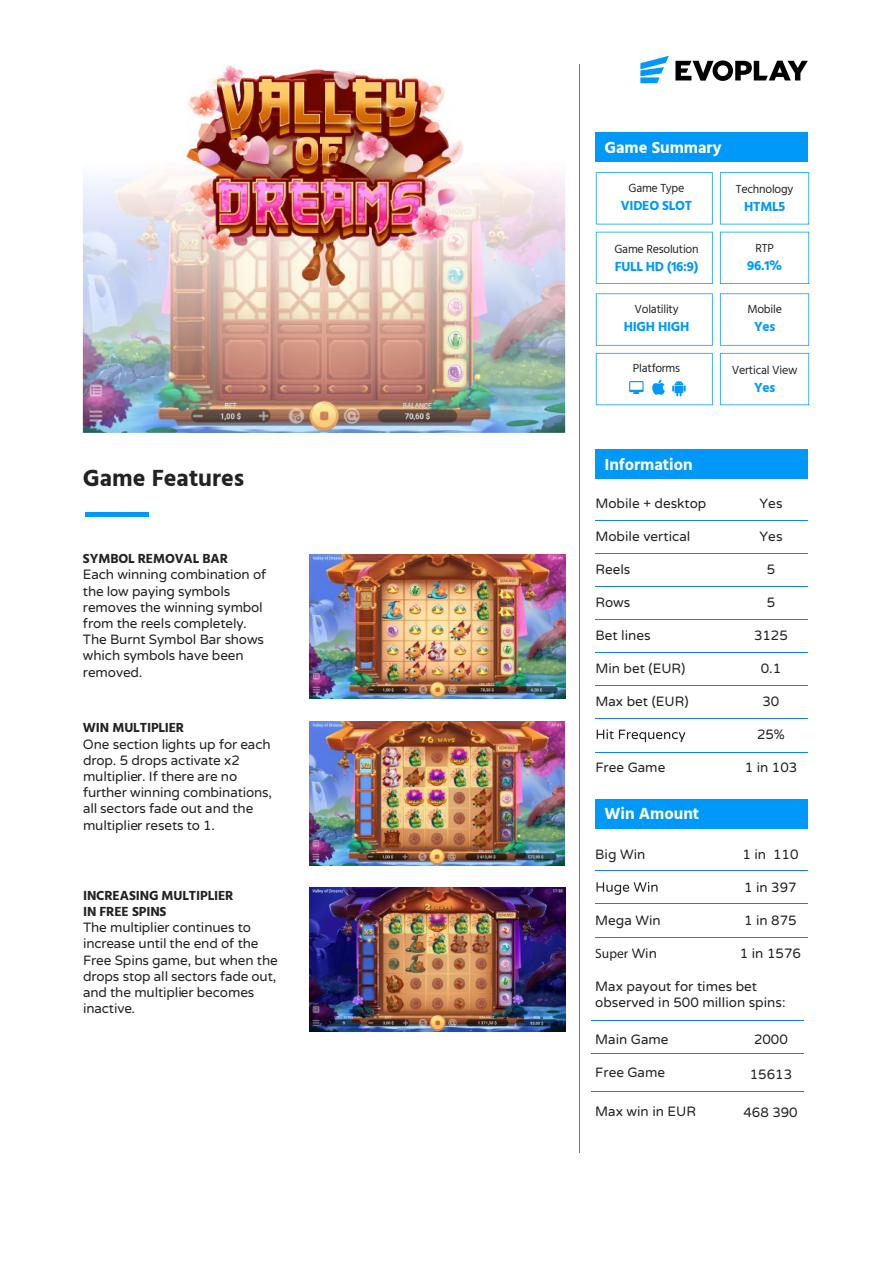
<style>
.page{position:relative;width:893px;height:1263px;background:#fff}
.page>*{position:absolute;margin:0;border:0;box-sizing:border-box;transform-origin:0 0}
.t1{font:700 24px "Hind";color:#222221}
.t2{font:700 16.5px "Hind";color:#fff}
.t3{font:13.5px/16.2px "Varela Round";letter-spacing:-.01em;color:#222221}
.t4{font:700 13.5px/16.2px "Hind";letter-spacing:-.01em;color:#222221}
.t5{font:700 13.5px "Hind";letter-spacing:-.02em;color:#0099fa}
.t6{font:13.5px "Myriad Pro";color:#222221}
.t7{font:12px "Hind";letter-spacing:-.02em;color:#222221}
.s1{font-family:"Varela Round"}
</style>
<div class="page">
<svg style="left:640px;top:56px;width:29px;height:27px"></svg>
<svg style="left:675px;top:60px;width:133px;height:21px"></svg>
<hr style="left:85px;top:513px;width:64px;height:4px;background:#0099fa">
<hr style="left:579px;top:64px;width:1px;height:1088px;background:#0099fa">
<div style="left:595px;top:132px;width:213px;height:30px;background:#0099fa"></div>
<div style="left:595px;top:449px;width:213px;height:30px;background:#0099fa"></div>
<svg style="left:720px;top:172px;width:89px;height:52px"></svg>
<svg style="left:596px;top:172px;width:117px;height:52px"></svg>
<svg style="left:720px;top:232px;width:89px;height:52px"></svg>
<svg style="left:596px;top:232px;width:117px;height:52px"></svg>
<svg style="left:720px;top:293px;width:89px;height:53px"></svg>
<svg style="left:596px;top:293px;width:117px;height:53px"></svg>
<svg style="left:720px;top:353px;width:89px;height:52px"></svg>
<svg style="left:596px;top:353px;width:117px;height:52px"></svg>
<hr style="left:595px;top:520px;width:213px;height:1px;background:#127ff0">
<hr style="left:595px;top:553px;width:213px;height:1px;background:#127ff0">
<hr style="left:595px;top:586px;width:213px;height:1px;background:#127ff0">
<hr style="left:595px;top:619px;width:213px;height:1px;background:#127ff0">
<hr style="left:595px;top:652px;width:213px;height:1px;background:#127ff0">
<hr style="left:595px;top:686px;width:213px;height:1px;background:#127ff0">
<hr style="left:595px;top:719px;width:213px;height:1px;background:#127ff0">
<hr style="left:591px;top:1020px;width:213px;height:1px;background:#127ff0">
<hr style="left:591px;top:1053px;width:213px;height:1px;background:#127ff0">
<hr style="left:595px;top:752px;width:213px;height:1px;background:#127ff0">
<div style="left:596px;top:799px;width:212px;height:30px;background:#0099fa"></div>
<hr style="left:595px;top:937px;width:213px;height:1px;background:#127ff0">
<hr style="left:595px;top:870px;width:213px;height:1px;background:#127ff0">
<hr style="left:595px;top:903px;width:213px;height:1px;background:#127ff0">
<img style="left:565px;top:161px;width:1px;height:272px">
<svg style="left:597px;top:729px;width:88px;height:13px"></svg>
<svg style="left:596px;top:882px;width:61px;height:13px"></svg>
<hr style="left:591px;top:1092px;width:213px;height:1px;background:#127ff0">
<img style="left:309px;top:887px;width:256px;height:144px">
<img style="left:83px;top:172px;width:107px;height:261px">
<img style="left:458px;top:172px;width:107px;height:261px">
<img style="left:190px;top:291px;width:268px;height:142px">
<img style="left:176px;top:65px;width:296px;height:226px">
<img style="left:309px;top:555px;width:256px;height:144px">
<img style="left:309px;top:722px;width:256px;height:144px">
<h1 class="t1" style="left:83px;top:463px;width:163px">Game Features</h1>
<p class="t4" style="left:83px;top:550px;width:147px">SYMBOL REMOVAL BAR</p>
<p class="t3" style="left:83px;top:567px;width:185px">Each winning combination of the low paying symbols removes the winning symbol from the reels completely.<br>The Burnt Symbol Bar shows which symbols have been removed.</p>
<p class="t4" style="left:83px;top:720px;width:103px">WIN MULTIPLIER</p>
<p class="t3" style="left:83px;top:736px;width:190px">One section lights up for each drop. 5 drops activate x2 multiplier. If there are no further winning combinations, all sectors fade out and the multiplier resets to 1.</p>
<p class="t4" style="left:83px;top:887px;width:152px">INCREASING MULTIPLIER<br>IN FREE SPINS</p>
<p class="t3" style="left:83px;top:920px;width:196px">The multiplier continues to increase until the end of the<br>Free Spins game, but when the drops stop all sectors fade out, and the multiplier becomes inactive.</p>
<p class="t2" style="left:604px;top:137px;width:119px">Game Summary</p>
<p class="t7" style="left:628px;top:180px;width:57px">Game Type</p>
<p class="t5" style="left:621px;top:198px;width:73px">VIDEO SLOT</p>
<p class="t7" style="left:736px;top:180px;width:59px">Technology</p>
<p class="t5" style="left:744px;top:198px;width:43px">HTML5</p>
<p class="t7" style="left:614px;top:241px;width:86px">Game Resolution</p>
<p class="t7" style="left:755px;top:240px;width:20px">RTP</p>
<p class="t5" style="left:615px;top:259px;width:85px">FULL HD (16:9)</p>
<p class="t5" style="left:747px;top:257px;width:37px">96.1%</p>
<p class="t7" style="left:634px;top:301px;width:46px">Volatility</p>
<p class="t7" style="left:747px;top:301px;width:36px">Mobile</p>
<p class="t5" style="left:624px;top:318px;width:67px">HIGH HIGH</p>
<p class="t5" style="left:754px;top:318px;width:23px">Yes</p>
<p class="t7" style="left:633px;top:360px;width:49px">Platforms</p>
<p class="t7" style="left:732px;top:362px;width:67px">Vertical View</p>
<p class="t5" style="left:754px;top:380px;width:23px">Yes</p>
<p class="t2" style="left:604px;top:454px;width:90px">Information</p>
<p class="t3" style="left:595px;top:496px;width:113px">Mobile + desktop</p>
<p class="t3" style="left:595px;top:529px;width:97px">Mobile vertical</p>
<p class="t3" style="left:595px;top:562px;width:37px">Reels</p>
<p class="t3" style="left:595px;top:595px;width:36px">Rows</p>
<p class="t3" style="left:595px;top:628px;width:57px">Bet lines</p>
<p class="t3" style="left:595px;top:661px;width:92px">Min bet (EUR)</p>
<p class="t3" style="left:595px;top:694px;width:95px">Max bet (EUR)</p>
<p class="t3" style="left:595px;top:760px;width:71px">Free Game</p>
<p class="t2" style="left:605px;top:803px;width:96px">Win Amount</p>
<p class="t3" style="left:760px;top:496px;width:24px">Yes</p>
<p class="t3" style="left:760px;top:529px;width:24px">Yes</p>
<p class="t3" style="left:767px;top:562px;width:10px">5</p>
<p class="t3" style="left:767px;top:595px;width:10px">5</p>
<p class="t3" style="left:754px;top:628px;width:35px">3125</p>
<p class="t3" style="left:761px;top:661px;width:22px">0.1</p>
<p class="t3" style="left:762px;top:694px;width:18px">30</p>
<p class="t3" style="left:757px;top:727px;width:29px">25%</p>
<p class="t3" style="left:745px;top:760px;width:54px">1 in 103</p>
<p class="t3" style="left:595px;top:846px;width:52px">Big Win</p>
<p class="t3" style="left:742px;top:846px;width:58px">1 in 110</p>
<p class="t3" style="left:744px;top:879px;width:54px">1 in 397</p>
<p class="t3" style="left:744px;top:912px;width:54px">1 in 875</p>
<p class="t3" style="left:740px;top:945px;width:63px">1 in 1576</p>
<p class="t3" style="left:595px;top:979px;width:192px">Max payout for times bet observed in 500 million spins:</p>
<p class="t3" style="left:754px;top:1032px;width:35px">2000</p>
<p class="t3" style="left:750px;top:1066px;width:44px">15613</p>
<p class="t3" style="left:595px;top:912px;width:67px">Mega Win</p>
<p class="t6" style="left:595px;top:945px;width:63px">Super <span class="s1">Win</span></p>
<p class="t3" style="left:595px;top:1032px;width:75px">Main Game</p>
<p class="t3" style="left:595px;top:1065px;width:71px">Free Game</p>
<p class="t3" style="left:595px;top:1103px;width:102px">Max win in EUR</p>
<p class="t3" style="left:743px;top:1104px;width:56px">468 390</p>
</div>
